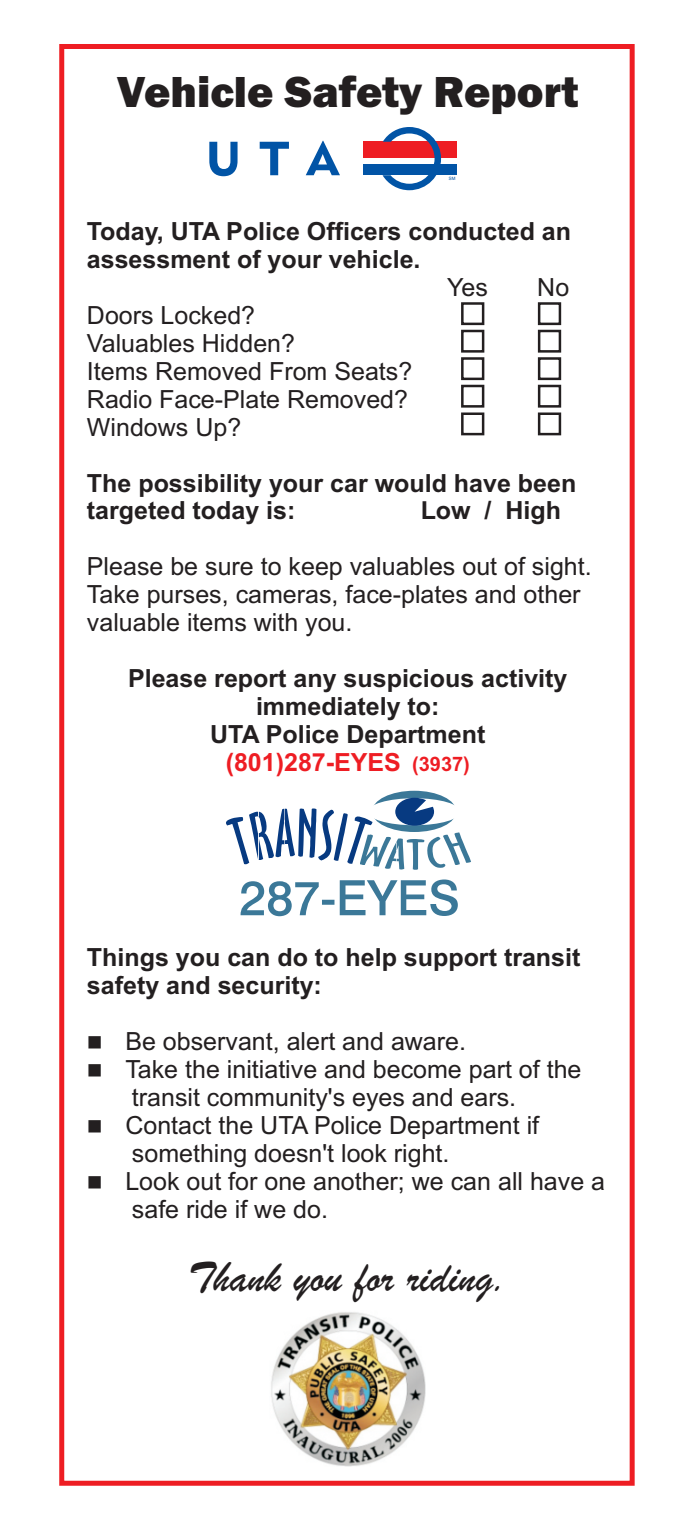
<style>
.page{position:relative;width:683px;height:1530px;background:#fff}
.page>*{position:absolute;margin:0;border:0;box-sizing:border-box;transform-origin:0 0}
.t1{font:800 45px "Franklin Gothic";color:#231f20}
.t2{font:italic 45px "Brush Script";color:#231f20}
.t3{font:25px/28px "Arial";color:#231f20}
.t4{font:700 25px/28px "Arial";color:#231f20}
.t5{font:700 25px "Arial";color:#ee1d23}
.t6{font:21.25px "Wingdings";color:#231f20}
.t7{font:4.5px "Swiss 721 BT";color:#0154a6}
.s1{font-size:20px}
</style>
<div class="page">
<svg style="left:209px;top:142px;width:28px;height:34px"></svg>
<svg style="left:260px;top:142px;width:29px;height:33px"></svg>
<svg style="left:306px;top:141px;width:34px;height:34px"></svg>
<div style="left:363px;top:142px;width:93px;height:16px;background:#ee1d23"></div>
<div style="left:363px;top:165px;width:93px;height:10px;background:#0154a6"></div>
<svg style="left:382px;top:127px;width:59px;height:63px"></svg>
<img style="left:271px;top:1312px;width:154px;height:155px">
<div style="left:59px;top:44px;width:575px;height:1442px;border:5px solid #ee1d23"></div>
<div style="left:461px;top:302px;width:23px;height:23px;border:2px solid #231f20"></div>
<div style="left:461px;top:330px;width:23px;height:23px;border:2px solid #231f20"></div>
<div style="left:461px;top:357px;width:23px;height:23px;border:2px solid #231f20"></div>
<div style="left:461px;top:385px;width:23px;height:23px;border:2px solid #231f20"></div>
<div style="left:461px;top:412px;width:23px;height:23px;border:2px solid #231f20"></div>
<div style="left:538px;top:302px;width:23px;height:23px;border:2px solid #231f20"></div>
<div style="left:538px;top:330px;width:23px;height:23px;border:2px solid #231f20"></div>
<div style="left:538px;top:357px;width:23px;height:23px;border:2px solid #231f20"></div>
<div style="left:538px;top:385px;width:23px;height:23px;border:2px solid #231f20"></div>
<div style="left:538px;top:412px;width:23px;height:23px;border:2px solid #231f20"></div>
<div style="left:372px;top:791px;width:84px;height:41px;background:#3b7898;border-radius:50%"></div>
<svg style="left:226px;top:798px;width:245px;height:72px"></svg>
<svg style="left:240px;top:879px;width:218px;height:37px"></svg>
<h1 class="t1" style="left:117px;top:76px;width:463px">Vehicle Safety Report</h1>
<p class="t7" style="left:448px;top:177px;width:8px">SM</p>
<p class="t4" style="left:87px;top:220px;width:485px">Today, UTA Police Officers conducted an assessment of your vehicle.</p>
<p class="t3" style="left:447px;top:276px;width:42px">Yes</p>
<p class="t3" style="left:537px;top:276px;width:33px">No</p>
<p class="t3" style="left:87px;top:304px;width:327px">Doors Locked?<br>Valuables Hidden?<br>Items Removed From Seats?<br>Radio Face-Plate Removed?<br>Windows Up?</p>
<p class="t4" style="left:87px;top:471px;width:491px">The possibility your car would have been targeted today is:</p>
<p class="t4" style="left:420px;top:499px;width:142px">Low / High</p>
<p class="t3" style="left:87px;top:555px;width:506px">Please be sure to keep valuables out of sight.<br>Take purses, cameras, face-plates and other valuable items with you.</p>
<p class="t4" style="left:128px;top:667px;width:441px;text-align:center">Please report any suspicious activity immediately to:<br>UTA Police Department</p>
<p class="t5" style="left:226px;top:753px;width:246px">(801)287-EYES <span class="s1">(3937)</span></p>
<p class="t4" style="left:87px;top:946px;width:495px">Things you can do to help support transit safety and security:</p>
<p class="t3" style="left:125px;top:1030px;width:457px">Be observant, alert and aware.<br>Take the initiative and become part of the</p>
<p class="t6" style="left:87px;top:1117px;width:97px">■</p>
<p class="t3" style="left:125px;top:1085px;width:415px">transit community's eyes and ears.<br>Contact the UTA Police Department if</p>
<p class="t6" style="left:87px;top:1173px;width:97px">■</p>
<p class="t3" style="left:125px;top:1141px;width:481px">something doesn't look right.<br>Look out for one another; we can all have a safe ride if we do.</p>
<h1 class="t2" style="left:188px;top:1264px;width:320px">Thank you for riding.</h1>
</div>
